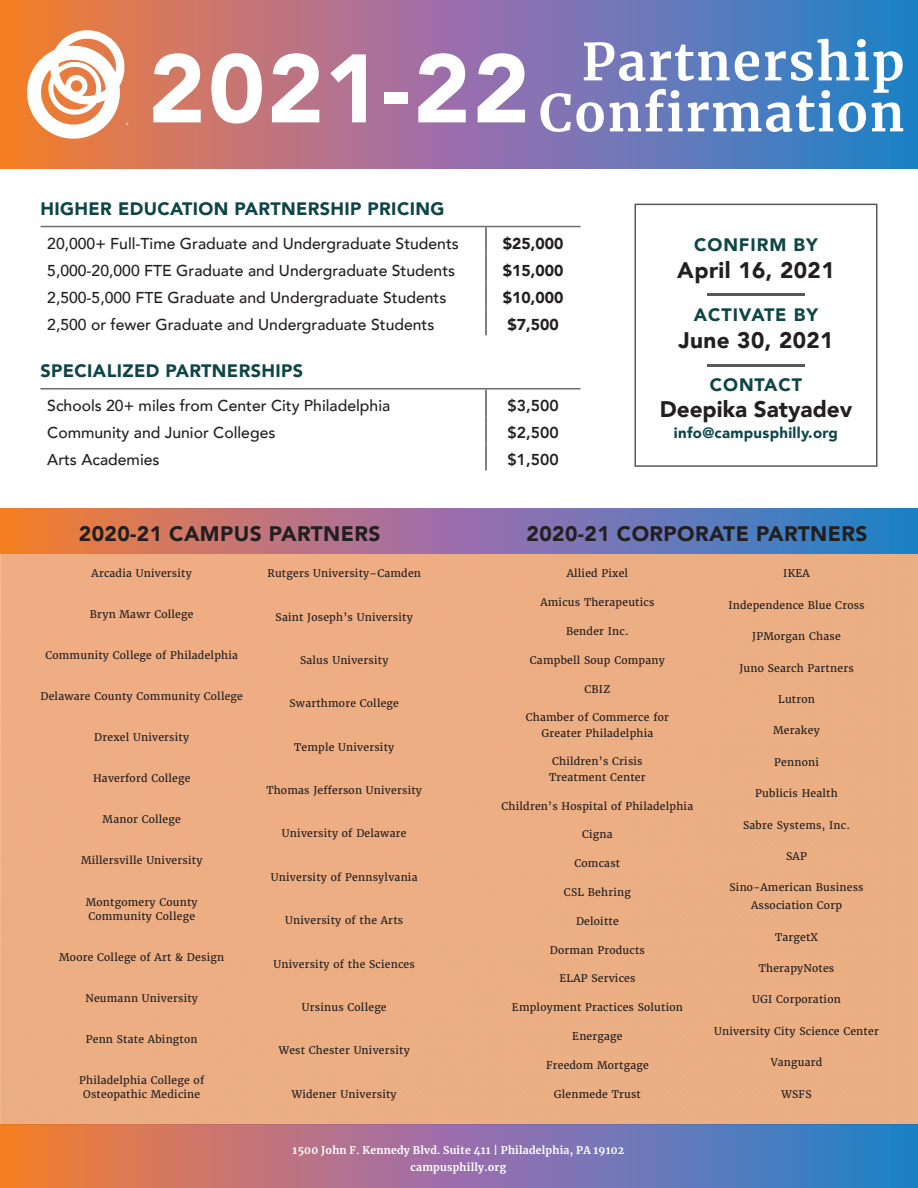
<style>
.page{position:relative;width:918px;height:1188px;background:#fff}
.page>*{position:absolute;margin:0;border:0;box-sizing:border-box;transform-origin:0 0}
.h1-SECTION_TITLE{font:900 96px "Avenir";letter-spacing:.025em;color:#fff}
.h1-SECTION_TITLE-2{font:700 51px "Merriweather";letter-spacing:.03em;color:#fff}
.t1{font:900 22.5px "Avenir";letter-spacing:.02em;color:#231f20}
.t2{font:900 22.5px "Avenir";color:#231f20}
.t3{font:900 21px "Avenir";letter-spacing:.02em;color:#231f20}
.h3-programs{font:900 18px "Avenir";letter-spacing:.02em;color:#0e4546}
.h3-programs-2{font:900 18px "Avenir";letter-spacing:.05em;color:#0e4546}
.t4{font:900 18px "Avenir";color:#57585a;scale:10 1}
.t5{font:500 15.75px "Avenir";color:#231f20}
.t6{font:900 15.75px "Avenir";color:#231f20}
.t7{font:800 15.75px "Avenir";color:#231f20}
.t8{font:900 15px "Avenir";letter-spacing:.02em;color:#0e4546}
.partner_list{font:10.5px/14px "Merriweather";letter-spacing:.02em;color:#231f20;text-align:center}
.t9{font:700 10.5px "Merriweather";letter-spacing:.02em;color:#fff}
</style>
<div class="page">
<svg style="left:0;top:0;width:918px;height:169px;background:#8b779b"></svg>
<svg style="left:0;top:1124px;width:918px;height:64px;background:#927794"></svg>
<img style="left:1px;top:553px;width:917px;height:571px">
<svg style="left:0;top:509px;width:917px;height:44px;background:#927794"></svg>
<div style="left:634px;top:204px;width:244px;height:263px;border:2px solid #57585a"></div>
<svg style="left:24px;top:27px;width:104px;height:116px"></svg>
<hr style="left:40px;top:226px;width:446px;height:1px;background:#6c6d70">
<hr style="left:486px;top:226px;width:94px;height:1px;background:#6c6d70">
<hr style="left:485px;top:227px;width:2px;height:27px;background:#57585a">
<hr style="left:485px;top:254px;width:2px;height:27px;background:#57585a">
<hr style="left:485px;top:281px;width:2px;height:27px;background:#57585a">
<hr style="left:485px;top:308px;width:2px;height:27px;background:#57585a">
<hr style="left:40px;top:388px;width:446px;height:2px;background:#6c6d70">
<hr style="left:486px;top:388px;width:94px;height:2px;background:#6c6d70">
<hr style="left:485px;top:390px;width:2px;height:27px;background:#57585a">
<hr style="left:485px;top:417px;width:2px;height:27px;background:#57585a">
<hr style="left:485px;top:444px;width:2px;height:27px;background:#57585a">
<p class="h1-SECTION_TITLE" style="left:149px;top:7px;width:383px">2021-22</p>
<p class="h1-SECTION_TITLE-2" style="left:582px;top:27px;width:324px">Partnership</p>
<p class="h1-SECTION_TITLE-2" style="left:539px;top:78px;width:367px">Confirmation</p>
<p class="h3-programs" style="left:40px;top:193px;width:405px">HIGHER EDUCATION PARTNERSHIP PRICING</p>
<p class="t5" style="left:47px;top:230px;width:413px">20,000+ Full-Time Graduate and Undergraduate Students</p>
<p class="t6" style="left:503px;top:230px;width:62px">$25,000</p>
<p class="t5" style="left:47px;top:257px;width:409px">5,000-20,000 FTE Graduate and Undergraduate Students</p>
<p class="t6" style="left:503px;top:257px;width:62px">$15,000</p>
<p class="t5" style="left:47px;top:284px;width:401px">2,500-5,000 FTE Graduate and Undergraduate Students</p>
<p class="t6" style="left:503px;top:284px;width:62px">$10,000</p>
<p class="t5" style="left:47px;top:311px;width:389px">2,500 or fewer Graduate and Undergraduate Students</p>
<p class="t6" style="left:508px;top:311px;width:53px">$7,500</p>
<p class="h3-programs" style="left:40px;top:355px;width:264px">SPECIALIZED PARTNERSHIPS</p>
<p class="t5" style="left:47px;top:392px;width:345px">Schools 20+ miles from Center City Philadelphia</p>
<p class="t7" style="left:508px;top:393px;width:53px">$3,500</p>
<p class="t5" style="left:47px;top:419px;width:230px">Community and Junior Colleges</p>
<p class="t7" style="left:508px;top:420px;width:53px">$2,500</p>
<p class="t5" style="left:47px;top:446px;width:114px">Arts Academies</p>
<p class="t7" style="left:508px;top:447px;width:53px">$1,500</p>
<p class="h3-programs-2" style="left:694px;top:229px;width:125px">CONFIRM BY</p>
<p class="t1" style="left:677px;top:251px;width:159px">April 16, 2021</p>
<p class="t4" style="left:703px;top:278px;width:12px">---</p>
<p class="h3-programs-2" style="left:694px;top:299px;width:126px">ACTIVATE BY</p>
<p class="t1" style="left:678px;top:321px;width:157px">June 30, 2021</p>
<p class="t4" style="left:703px;top:348px;width:12px">---</p>
<p class="h3-programs-2" style="left:710px;top:369px;width:94px">CONTACT</p>
<p class="t2" style="left:660px;top:390px;width:194px">Deepika Satyadev</p>
<p class="t8" style="left:674px;top:420px;width:166px">info@campusphilly.org</p>
<p class="t3" style="left:79px;top:516px;width:303px">2020-21 CAMPUS PARTNERS</p>
<p class="t3" style="left:527px;top:516px;width:342px">2020-21 CORPORATE PARTNERS</p>
<p class="partner_list" style="left:92px;top:567px;width:102px">Arcadia University</p>
<p class="partner_list" style="left:90px;top:608px;width:105px">Bryn Mawr College</p>
<p class="partner_list" style="left:45px;top:649px;width:194px">Community College of Philadelphia</p>
<p class="partner_list" style="left:40px;top:690px;width:204px">Delaware County Community College</p>
<p class="partner_list" style="left:94px;top:731px;width:96px">Drexel University</p>
<p class="partner_list" style="left:93px;top:772px;width:99px">Haverford College</p>
<p class="partner_list" style="left:103px;top:813px;width:80px">Manor College</p>
<p class="partner_list" style="left:81px;top:854px;width:123px">Millersville University</p>
<p class="partner_list" style="left:86px;top:895px;width:113px;text-align:left">Montgomery County<br>Community College</p>
<p class="partner_list" style="left:59px;top:950px;width:166px">Moore College of Art &amp; Design</p>
<p class="partner_list" style="left:85px;top:991px;width:114px">Neumann University</p>
<p class="partner_list" style="left:86px;top:1032px;width:113px">Penn State Abington</p>
<p class="partner_list" style="left:79px;top:1073px;width:127px">Philadelphia College of<br>Osteopathic Medicine</p>
<p class="partner_list" style="left:267px;top:567px;width:155px">Rutgers University–Camden</p>
<p class="partner_list" style="left:276px;top:610px;width:139px">Saint Joseph’s University</p>
<p class="partner_list" style="left:300px;top:653px;width:90px">Salus University</p>
<p class="partner_list" style="left:290px;top:697px;width:111px">Swarthmore College</p>
<p class="partner_list" style="left:294px;top:740px;width:102px">Temple University</p>
<p class="partner_list" style="left:266px;top:783px;width:157px">Thomas Jefferson University</p>
<p class="partner_list" style="left:282px;top:827px;width:126px">University of Delaware</p>
<p class="partner_list" style="left:271px;top:870px;width:148px">University of Pennsylvania</p>
<p class="partner_list" style="left:285px;top:913px;width:119px">University of the Arts</p>
<p class="partner_list" style="left:274px;top:957px;width:143px">University of the Sciences</p>
<p class="partner_list" style="left:302px;top:1000px;width:86px">Ursinus College</p>
<p class="partner_list" style="left:279px;top:1044px;width:133px">West Chester University</p>
<p class="partner_list" style="left:292px;top:1087px;width:106px">Widener University</p>
<p class="partner_list" style="left:567px;top:567px;width:63px">Allied Pixel</p>
<p class="partner_list" style="left:540px;top:595px;width:116px">Amicus Therapeutics</p>
<p class="partner_list" style="left:566px;top:624px;width:64px">Bender Inc.</p>
<p class="partner_list" style="left:530px;top:653px;width:137px">Campbell Soup Company</p>
<p class="partner_list" style="left:585px;top:682px;width:27px">CBIZ</p>
<p class="partner_list" style="left:526px;top:710px;width:145px;line-height:15.3px">Chamber of Commerce for<br>Greater Philadelphia</p>
<p class="partner_list" style="left:549px;top:754px;width:98px;line-height:15.3px;text-align:left">Children’s Crisis<br>Treatment Center</p>
<p class="partner_list" style="left:502px;top:799px;width:193px">Children’s Hospital of Philadelphia</p>
<p class="partner_list" style="left:582px;top:828px;width:32px">Cigna</p>
<p class="partner_list" style="left:575px;top:856px;width:47px">Comcast</p>
<p class="partner_list" style="left:564px;top:885px;width:68px">CSL Behring</p>
<p class="partner_list" style="left:576px;top:914px;width:44px">Deloitte</p>
<p class="partner_list" style="left:550px;top:943px;width:96px">Dorman Products</p>
<p class="partner_list" style="left:559px;top:972px;width:78px">ELAP Services</p>
<p class="partner_list" style="left:512px;top:1000px;width:173px">Employment Practices Solution</p>
<p class="partner_list" style="left:572px;top:1029px;width:52px">Energage</p>
<p class="partner_list" style="left:546px;top:1058px;width:104px">Freedom Mortgage</p>
<p class="partner_list" style="left:554px;top:1087px;width:89px">Glenmede Trust</p>
<p class="t9" style="left:293px;top:1143px;width:333px">1500 John F. Kennedy Blvd. Suite 411 | Philadelphia, PA 19102</p>
<p class="t9" style="left:411px;top:1159px;width:97px">campusphilly.org</p>
<p class="partner_list" style="left:783px;top:567px;width:28px">IKEA</p>
<p class="partner_list" style="left:728px;top:598px;width:138px">Independence Blue Cross</p>
<p class="partner_list" style="left:752px;top:629px;width:90px">JPMorgan Chase</p>
<p class="partner_list" style="left:739px;top:661px;width:116px">Juno Search Partners</p>
<p class="partner_list" style="left:778px;top:692px;width:38px">Lutron</p>
<p class="partner_list" style="left:773px;top:724px;width:48px">Merakey</p>
<p class="partner_list" style="left:774px;top:755px;width:46px">Pennoni</p>
<p class="partner_list" style="left:755px;top:786px;width:84px">Publicis Health</p>
<p class="partner_list" style="left:743px;top:818px;width:108px">Sabre Systems, Inc.</p>
<p class="partner_list" style="left:786px;top:849px;width:22px">SAP</p>
<p class="partner_list" style="left:730px;top:879px;width:136px;line-height:17.9px">Sino-American Business<br>Association Corp</p>
<p class="partner_list" style="left:775px;top:930px;width:45px">TargetX</p>
<p class="partner_list" style="left:759px;top:961px;width:77px">TherapyNotes</p>
<p class="partner_list" style="left:752px;top:993px;width:90px">UGI Corporation</p>
<p class="partner_list" style="left:714px;top:1024px;width:166px">University City Science Center</p>
<p class="partner_list" style="left:771px;top:1056px;width:53px">Vanguard</p>
<p class="partner_list" style="left:782px;top:1087px;width:31px">WSFS</p>
</div>
